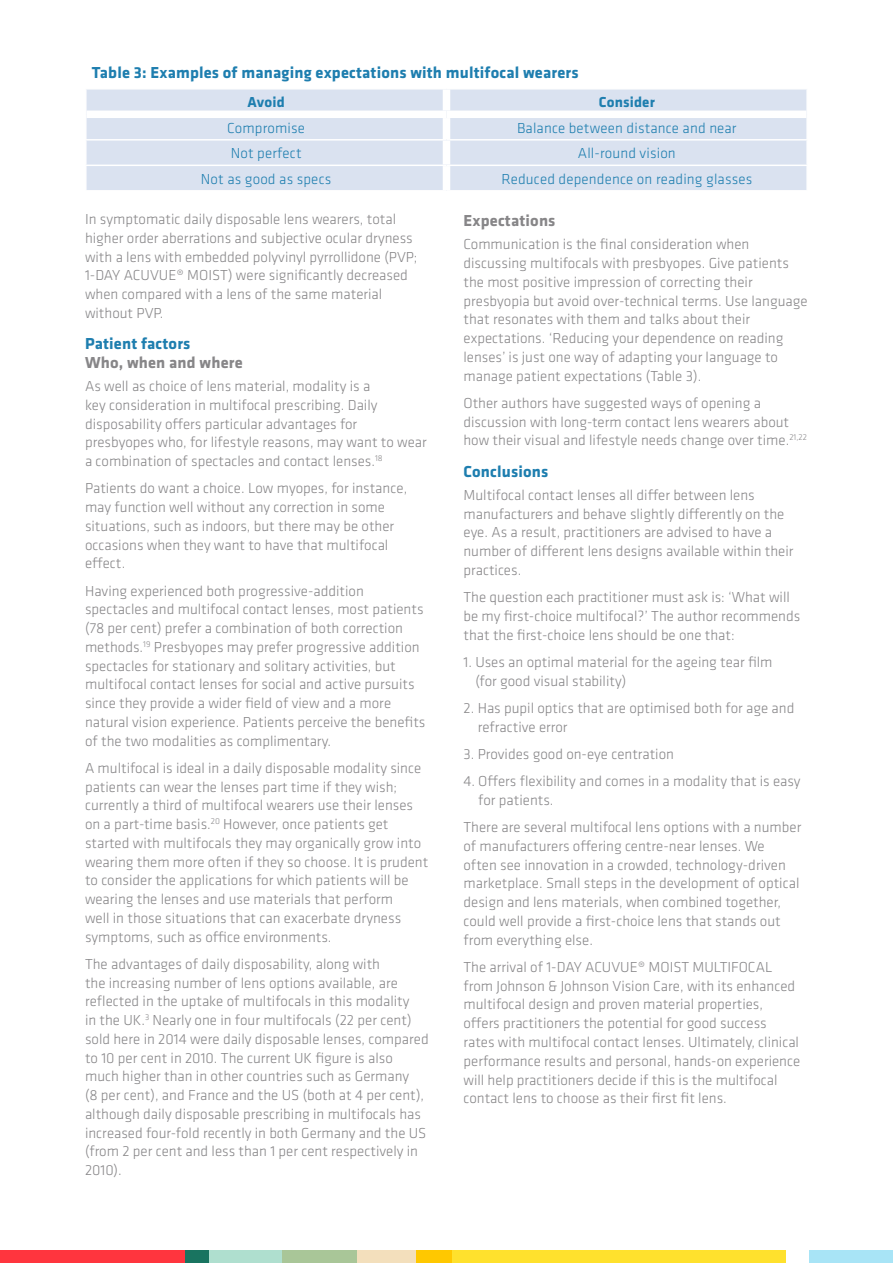
<style>
.page{position:relative;width:893px;height:1263px;background:#fff}
.page>*{position:absolute;margin:0;border:0;box-sizing:border-box;transform-origin:0 0}
.t1{font:700 16.5px "Klavika";letter-spacing:.01em;color:#1e7eaf}
.t2{font:700 16.5px "Klavika";letter-spacing:.01em;color:#878688}
.t3{font:300 15px/18.8px "Klavika";color:#878688}
.t4{font:300 15px "Klavika";letter-spacing:.01em;color:#1e7eaf}
.t5{font:700 15px "Klavika";letter-spacing:.01em;color:#1e7eaf}
</style>
<div class="page">
<div style="left:809px;top:1250px;width:84px;height:13px;background:#a8e4f6"></div>
<div style="left:197px;top:1250px;width:99px;height:13px;background:#afdfcf"></div>
<div style="left:183px;top:1250px;width:26px;height:13px;background:#197460"></div>
<div style="left:0;top:1250px;width:184px;height:13px;background:#ff353e"></div>
<div style="left:282px;top:1250px;width:82px;height:13px;background:#a9c698"></div>
<div style="left:357px;top:1250px;width:67px;height:13px;background:#f3dfbc"></div>
<div style="left:417px;top:1250px;width:48px;height:13px;background:#ffc800"></div>
<div style="left:452px;top:1250px;width:333px;height:13px;background:#ffe12d"></div>
<div style="left:87px;top:90px;width:719px;height:100px;background:#dae2f0"></div>
<div style="left:446px;top:111px;width:360px;height:7px;background:#fff"></div>
<hr style="left:85px;top:139px;width:361px;height:2px;background:#fff">
<hr style="left:446px;top:139px;width:362px;height:2px;background:#fff">
<hr style="left:85px;top:165px;width:361px;height:1px;background:#fff">
<hr style="left:446px;top:165px;width:362px;height:1px;background:#fff">
<div style="left:443px;top:90px;width:7px;height:21px;background:#fff"></div>
<div style="left:87px;top:111px;width:359px;height:7px;background:#fff"></div>
<div style="left:443px;top:118px;width:7px;height:21px;background:#fff"></div>
<div style="left:443px;top:141px;width:7px;height:24px;background:#fff"></div>
<div style="left:443px;top:166px;width:7px;height:24px;background:#fff"></div>
<p class="t1" style="left:92px;top:63px;width:488px">Table 3: Examples of managing expectations with multifocal wearers</p>
<p class="t5" style="left:248px;top:94px;width:39px">Avoid</p>
<p class="t5" style="left:599px;top:94px;width:58px">Consider</p>
<p class="t4" style="left:227px;top:120px;width:79px">Compromise</p>
<p class="t4" style="left:517px;top:120px;width:221px">Balance between distance and near</p>
<p class="t4" style="left:231px;top:145px;width:72px">Not perfect</p>
<p class="t4" style="left:578px;top:145px;width:99px">All-round vision</p>
<p class="t4" style="left:201px;top:171px;width:132px">Not as good as specs</p>
<p class="t4" style="left:501px;top:171px;width:252px">Reduced dependence on reading glasses</p>
<p class="t3" style="left:85px;top:210px;width:334px">In symptomatic daily disposable lens wearers, total higher order aberrations and subjective ocular dryness with a lens with embedded polyvinyl pyrrollidone (PVP; 1-DAY ACUVUE® MOIST) were significantly decreased when compared with a lens of the same material without PVP.</p>
<p class="t1" style="left:85px;top:335px;width:107px">Patient factors</p>
<p class="t2" style="left:85px;top:354px;width:159px">Who, when and where</p>
<p class="t3" style="left:85px;top:377px;width:343px">As well as choice of lens material, modality is a<br>key consideration in multifocal prescribing. Daily disposability offers particular advantages for presbyopes who, for lifestyle reasons, may want to wear a combination of spectacles and contact lenses.<sup>18</sup></p>
<p class="t3" style="left:85px;top:479px;width:324px">Patients do want a choice. Low myopes, for instance, may function well without any correction in some situations, such as indoors, but there may be other occasions when they want to have that multifocal effect.</p>
<p class="t3" style="left:85px;top:582px;width:342px">Having experienced both progressive-addition spectacles and multifocal contact lenses, most patients (78 per cent) prefer a combination of both correction methods.<sup>19</sup> Presbyopes may prefer progressive addition spectacles for stationary and solitary activities, but multifocal contact lenses for social and active pursuits since they provide a wider field of view and a more natural vision experience. Patients perceive the benefits of the two modalities as complimentary.</p>
<p class="t3" style="left:85px;top:759px;width:345px">A multifocal is ideal in a daily disposable modality since patients can wear the lenses part time if they wish; currently a third of multifocal wearers use their lenses on a part-time basis.<sup>20</sup> However, once patients get started with multifocals they may organically grow into wearing them more often if they so choose. It is prudent to consider the applications for which patients will be wearing the lenses and use materials that perform<br>well in those situations that can exacerbate dryness symptoms, such as office environments.</p>
<p class="t3" style="left:85px;top:955px;width:345px">The advantages of daily disposability, along with<br>the increasing number of lens options available, are reflected in the uptake of multifocals in this modality<br>in the UK.<sup>3</sup> Nearly one in four multifocals (22 per cent) sold here in 2014 were daily disposable lenses, compared to 10 per cent in 2010. The current UK figure is also much higher than in other countries such as Germany<br>(8 per cent), and France and the US (both at 4 per cent), although daily disposable prescribing in multifocals has increased four-fold recently in both Germany and the US (from 2 per cent and less than 1 per cent respectively in 2010).</p>
<p class="t2" style="left:463px;top:212px;width:93px">Expectations</p>
<p class="t3" style="left:463px;top:235px;width:346px">Communication is the final consideration when discussing multifocals with presbyopes. Give patients the most positive impression of correcting their presbyopia but avoid over-technical terms. Use language that resonates with them and talks about their expectations. ‘Reducing your dependence on reading lenses’ is just one way of adapting your language to manage patient expectations (Table 3).</p>
<p class="t3" style="left:463px;top:394px;width:345px">Other authors have suggested ways of opening a discussion with long-term contact lens wearers about how their visual and lifestyle needs change over time.<sup>21,22</sup></p>
<p class="t1" style="left:463px;top:462px;width:86px">Conclusions</p>
<p class="t3" style="left:463px;top:486px;width:331px">Multifocal contact lenses all differ between lens manufacturers and behave slightly differently on the eye. As a result, practitioners are advised to have a number of different lens designs available within their practices.</p>
<p class="t3" style="left:463px;top:588px;width:338px">The question each practitioner must ask is: ‘What will be my first-choice multifocal?’ The author recommends that the first-choice lens should be one that:</p>
<p class="t3" style="left:475px;top:653px;width:299px;text-indent:-12px">1. Uses an optimal material for the ageing tear film (for good visual stability)</p>
<p class="t3" style="left:478px;top:699px;width:318px;text-indent:-14px">2. Has pupil optics that are optimised both for age and refractive error</p>
<p class="t3" style="left:463px;top:745px;width:212px">3. Provides good on-eye centration</p>
<p class="t3" style="left:478px;top:772px;width:324px;text-indent:-15px">4. Offers flexibility and comes in a modality that is easy for patients.</p>
<p class="t3" style="left:463px;top:818px;width:339px">There are several multifocal lens options with a number of manufacturers offering centre-near lenses. We often see innovation in a crowded, technology-driven marketplace. Small steps in the development of optical design and lens materials, when combined together, could well provide a first-choice lens that stands out from everything else.</p>
<p class="t3" style="left:463px;top:958px;width:338px">The arrival of 1-DAY ACUVUE® MOIST MULTIFOCAL from Johnson &amp; Johnson Vision Care, with its enhanced multifocal design and proven material properties, offers practitioners the potential for good success rates with multifocal contact lenses. Ultimately, clinical performance results and personal, hands-on experience will help practitioners decide if this is the multifocal contact lens to choose as their first fit lens.</p>
</div>
